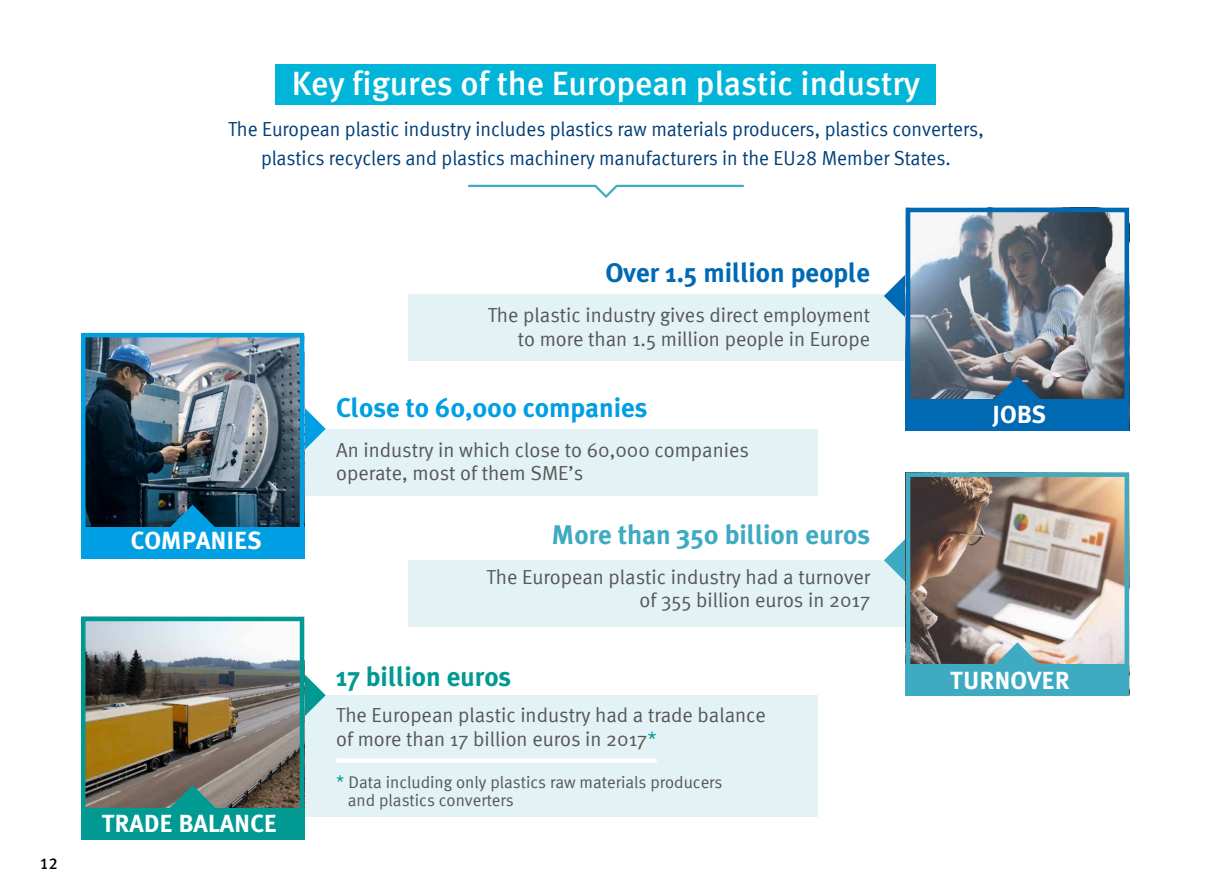
<style>
.page{position:relative;width:1212px;height:893px;background:#fff}
.page>*{position:absolute;margin:0;border:0;box-sizing:border-box;transform-origin:0 0}
.t1{font:500 33.75px "Meta";color:#fff}
.t2{font:700 27px "Meta Plus";color:#3eabc2}
.t3{font:700 27px "Meta Plus";color:#009fe3}
.t4{font:700 27px "Meta Plus";color:#0069b3}
.t5{font:700 27px "Meta Plus";color:#009a93}
.t6{font:700 24.75px "Meta Plus";color:#fff}
.t7{font:20.25px/23.6px "Meta Normal";color:#575756;text-align:right}
.t8{font:20.25px/29.2px "Meta Normal";color:#003f79;text-align:center;scale:.96 1}
.t9{font:16.88px/18px "Meta Normal";color:#575756}
.t10{font:15.75px "Meta Medium LF";color:#000}
.s1{color:#009a93}
.s2{font-size:18px;color:#009a93}
</style>
<div class="page">
<svg style="left:468px;top:184px;width:276px;height:14px"></svg>
<div style="left:276px;top:64px;width:660px;height:41px;background:#00b5d8"></div>
<div style="left:409px;top:560px;width:505px;height:67px;background:#e2f2f5"></div>
<div style="left:409px;top:294px;width:498px;height:67px;background:#e2f2f5"></div>
<svg style="left:884px;top:273px;width:22px;height:46px"></svg>
<svg style="left:884px;top:537px;width:22px;height:46px"></svg>
<img style="left:911px;top:477px;width:213px;height:187px">
<div style="left:906px;top:472px;width:223px;height:224px;border:4px solid #3eabc2"></div>
<div style="left:906px;top:664px;width:223px;height:32px;background:#3eabc2"></div>
<div style="left:303px;top:429px;width:515px;height:67px;background:#e2f2f5"></div>
<svg style="left:304px;top:406px;width:22px;height:46px"></svg>
<img style="left:86px;top:338px;width:213px;height:189px">
<div style="left:81px;top:333px;width:223px;height:223px;border:4px solid #009fe3"></div>
<div style="left:81px;top:527px;width:223px;height:32px;background:#009fe3"></div>
<img style="left:911px;top:213px;width:213px;height:186px">
<div style="left:906px;top:208px;width:223px;height:223px;border:4px solid #0069b3"></div>
<div style="left:906px;top:399px;width:223px;height:32px;background:#0069b3"></div>
<div style="left:303px;top:695px;width:515px;height:121px;background:#e2f2f5"></div>
<svg style="left:304px;top:672px;width:22px;height:46px"></svg>
<div style="left:336px;top:758px;width:321px;height:5px;background:#fff"></div>
<img style="left:86px;top:622px;width:213px;height:186px">
<div style="left:81px;top:617px;width:223px;height:223px;border:4px solid #009a93"></div>
<div style="left:81px;top:808px;width:223px;height:32px;background:#009a93"></div>
<svg style="left:995px;top:376px;width:45px;height:23px"></svg>
<svg style="left:170px;top:505px;width:45px;height:22px"></svg>
<svg style="left:170px;top:785px;width:46px;height:23px"></svg>
<svg style="left:995px;top:642px;width:45px;height:22px"></svg>
<p class="t10" style="left:40px;top:854px;width:19px">12</p>
<h1 class="t1" style="left:292px;top:64px;width:630px">Key figures of the European plastic industry</h1>
<p class="t8" style="left:228px;top:114px;width:789px">The European plastic industry includes plastics raw materials producers, plastics converters, plastics recyclers and plastics machinery manufacturers in the EU28 Member States.</p>
<p class="t6" style="left:131px;top:526px;width:133px">COMPANIES</p>
<p class="t6" style="left:102px;top:809px;width:177px">TRADE BALANCE</p>
<h2 class="t4" style="left:605px;top:257px;width:266px">Over 1.5 million people</h2>
<p class="t7" style="left:488px;top:303px;width:384px">The plastic industry gives direct employment to more than 1.5 million people in Europe</p>
<h2 class="t3" style="left:336px;top:392px;width:313px">Close to 60,000 companies</h2>
<p class="t7" style="left:336px;top:437px;width:414px;text-align:left">An industry in which close to 60,000 companies operate, most of them SME’s</p>
<h2 class="t2" style="left:552px;top:519px;width:320px">More than 350 billion euros</h2>
<p class="t7" style="left:486px;top:565px;width:385px">The European plastic industry had a turnover of 355 billion euros in 2017</p>
<h2 class="t5" style="left:336px;top:661px;width:177px">17 billion euros</h2>
<p class="t7" style="left:336px;top:703px;width:431px;text-align:left">The European plastic industry had a trade balance of more than 17 billion euros in 2017<span class="s1">*</span></p>
<p class="t9" style="left:348px;top:773px;width:376px;text-indent:-12px"><span class="s2">*</span> Data including only plastics raw materials producers and plastics converters</p>
<p class="t6" style="left:993px;top:400px;width:55px">JOBS</p>
<p class="t6" style="left:950px;top:666px;width:121px">TURNOVER</p>
</div>
